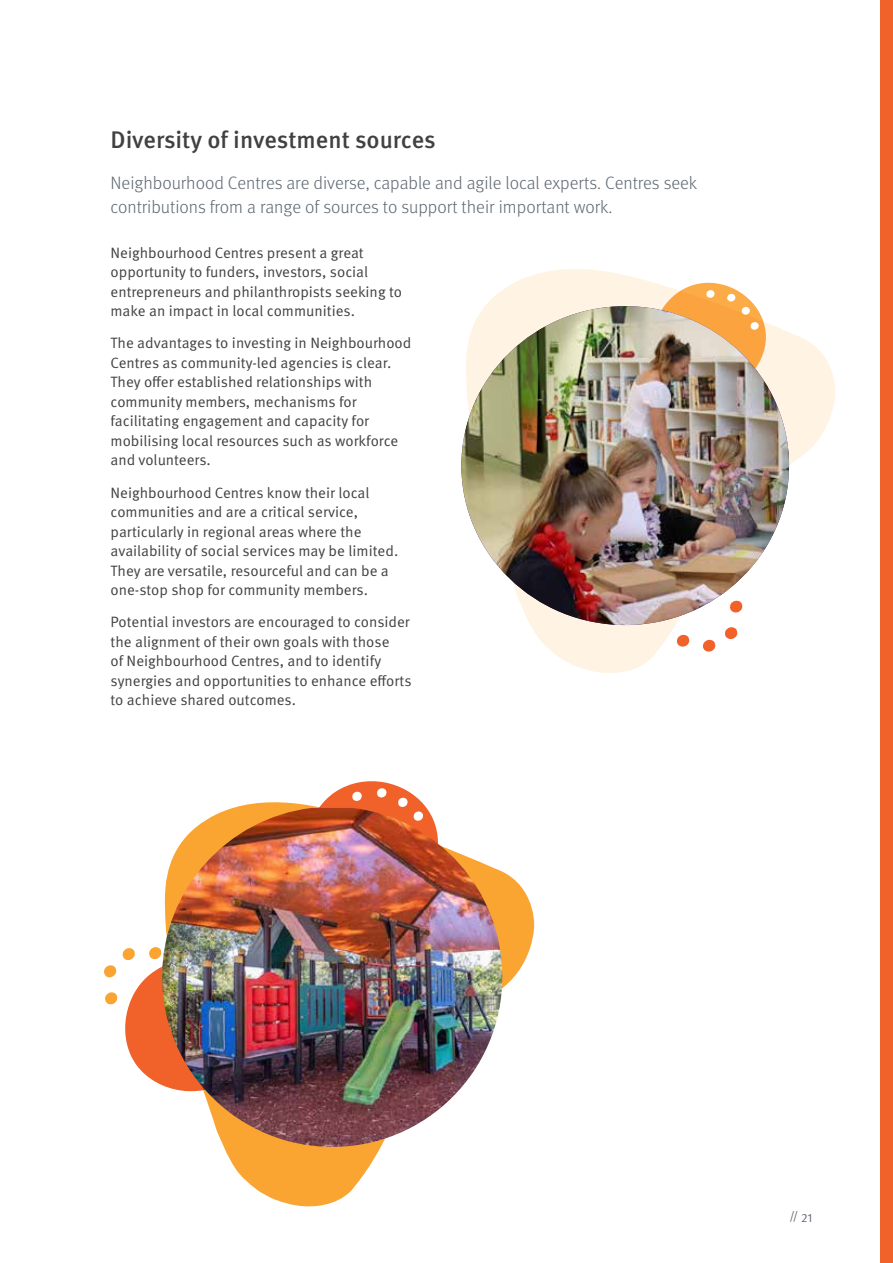
<style>
.page{position:relative;width:893px;height:1263px;background:#fff}
.page>*{position:absolute;margin:0;border:0;box-sizing:border-box;transform-origin:0 0}
.t1{font:500 24px "Meta Pro";letter-spacing:-.005em;color:#414042}
.t2{font:300 18px/24px "Meta Pro";color:#5d6771}
.t3{font:15px/19.5px "Meta Pro Norm";color:#414042}
.t4{font:12px "Meta Pro Norm";color:#5d6771}
</style>
<div class="page">
<svg style="left:485px;top:269px;width:350px;height:404px"></svg>
<svg style="left:650px;top:281px;width:124px;height:25px"></svg>
<img style="left:461px;top:306px;width:328px;height:319px">
<svg style="left:725px;top:627px;width:12px;height:12px"></svg>
<svg style="left:730px;top:600px;width:12px;height:12px"></svg>
<svg style="left:703px;top:640px;width:12px;height:12px"></svg>
<svg style="left:677px;top:635px;width:12px;height:12px"></svg>
<div style="left:880px;top:0;width:13px;height:1263px;background:#f1612a"></div>
<svg style="left:224px;top:802px;width:311px;height:405px"></svg>
<svg style="left:298px;top:781px;width:143px;height:27px"></svg>
<img style="left:164px;top:808px;width:338px;height:339px">
<img style="left:104px;top:947px;width:159px;height:144px">
<h1 class="t1" style="left:111px;top:121px;width:327px">Diversity of investment sources</h1>
<p class="t2" style="left:111px;top:170px;width:588px">Neighbourhood Centres are diverse, capable and agile local experts. Centres seek contributions from a range of sources to support their important work.</p>
<p class="t3" style="left:111px;top:242px;width:293px">Neighbourhood Centres present a great opportunity to funders, investors, social entrepreneurs and philanthropists seeking to make an impact in local communities.</p>
<p class="t3" style="left:111px;top:332px;width:302px">The advantages to investing in Neighbourhood Centres as community-led agencies is clear.<br>They offer established relationships with community members, mechanisms for facilitating engagement and capacity for mobilising local resources such as workforce and volunteers.</p>
<p class="t3" style="left:111px;top:482px;width:289px">Neighbourhood Centres know their local communities and are a critical service, particularly in regional areas where the availability of social services may be limited.<br>They are versatile, resourceful and can be a one-stop shop for community members.</p>
<p class="t3" style="left:111px;top:611px;width:302px">Potential investors are encouraged to consider the alignment of their own goals with those<br>of Neighbourhood Centres, and to identify synergies and opportunities to enhance efforts to achieve shared outcomes.</p>
<p class="t4" style="left:789px;top:1208px;width:24px">// 21</p>
</div>
